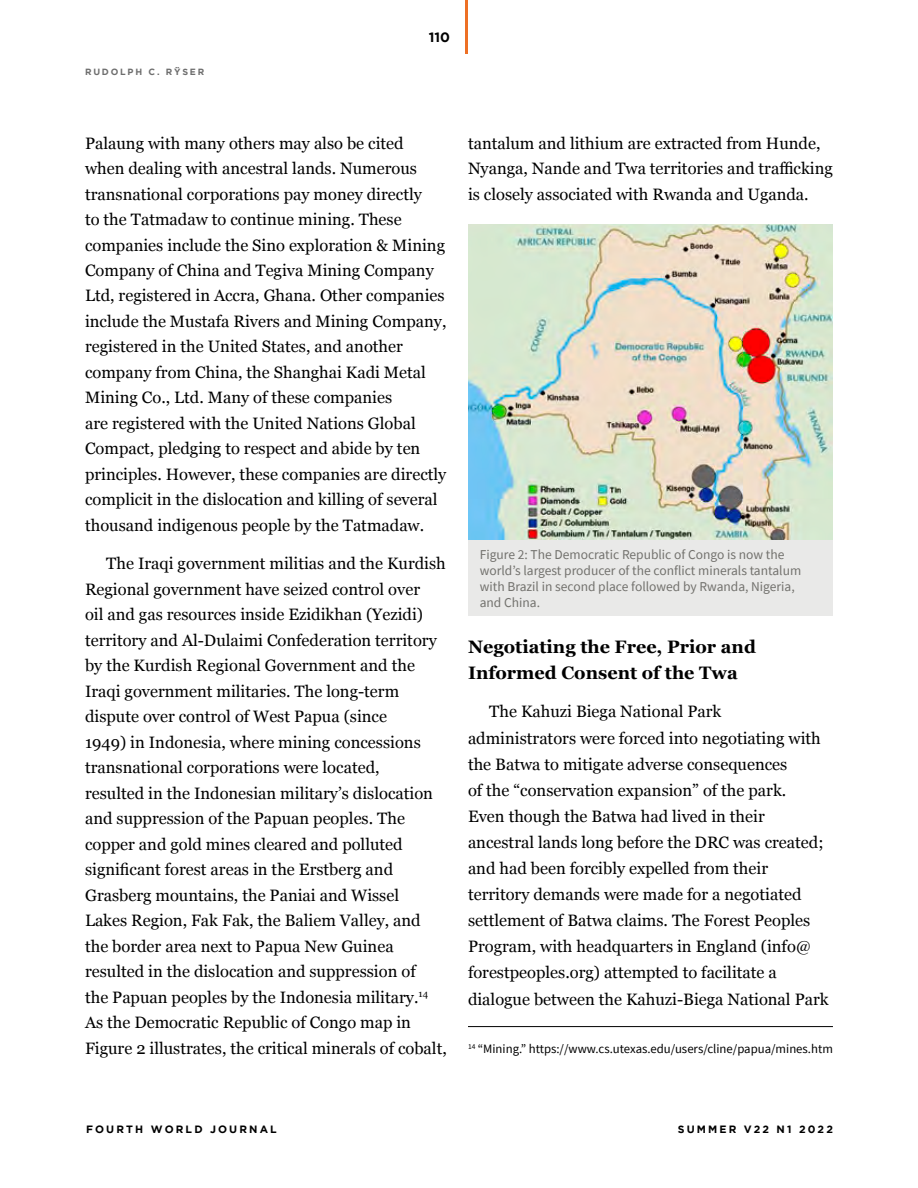
<style>
.page{position:relative;width:918px;height:1188px;background:#fff}
.page>*{position:absolute;margin:0;border:0;box-sizing:border-box;transform-origin:0 0}
.t1{font:700 18px/25.7px "Georgia";color:#000}
.t2{font:16.5px/25.5px "Georgia";color:#000}
.t3{font:13.5px/16.2px "Source Sans Pro";color:#72716d}
.t4{font:700 13.5px "Gotham";color:#000}
.t5{font:12.75px "Source Sans Pro";color:#000}
.t6{font:700 10.65px "Gotham";letter-spacing:.2em;color:#000}
.t7{font:700 9px "Gotham";letter-spacing:.2em;color:#6e6e6e}
</style>
<div class="page">
<img style="left:468px;top:224px;width:365px;height:316px">
<div style="left:468px;top:540px;width:365px;height:76px;background:#e9e9e8"></div>
<hr style="left:468px;top:1026px;width:365px;height:1px;background:#000">
<hr style="left:465px;top:0;width:3px;height:54px;background:#ed7025">
<p class="t7" style="left:85px;top:66px;width:121px">RUDOLPH C. RŸSER</p>
<p class="t4" style="left:429px;top:29px;width:23px">110</p>
<p class="t2" style="left:85px;top:129px;width:363px">Palaung with many others may also be cited when dealing with ancestral lands. Numerous transnational corporations pay money directly<br>to the Tatmadaw to continue mining. These companies include the Sino exploration &amp; Mining Company of China and Tegiva Mining Company Ltd, registered in Accra, Ghana. Other companies include the Mustafa Rivers and Mining Company, registered in the United States, and another company from China, the Shanghai Kadi Metal Mining Co., Ltd. Many of these companies<br>are registered with the United Nations Global Compact, pledging to respect and abide by ten principles. However, these companies are directly complicit in the dislocation and killing of several thousand indigenous people by the Tatmadaw.</p>
<p class="t2" style="left:85px;top:550px;width:363px;text-indent:21px">The Iraqi government militias and the Kurdish Regional government have seized control over<br>oil and gas resources inside Ezidikhan (Yezidi) territory and Al-Dulaimi Confederation territory by the Kurdish Regional Government and the Iraqi government militaries. The long-term dispute over control of West Papua (since<br>1949) in Indonesia, where mining concessions transnational corporations were located,<br>resulted in the Indonesian military’s dislocation and suppression of the Papuan peoples. The copper and gold mines cleared and polluted significant forest areas in the Erstberg and Grasberg mountains, the Paniai and Wissel<br>Lakes Region, Fak Fak, the Baliem Valley, and the border area next to Papua New Guinea resulted in the dislocation and suppression of<br>the Papuan peoples by the Indonesia military.<sup>14<br></sup>As the Democratic Republic of Congo map in Figure 2 illustrates, the critical minerals of cobalt,</p>
<p class="t3" style="left:480px;top:546px;width:323px">Figure 2: The Democratic Republic of Congo is now the world’s largest producer of the conflict minerals tantalum with Brazil in second place followed by Rwanda, Nigeria, and China.</p>
<p class="t2" style="left:468px;top:129px;width:366px">tantalum and lithium are extracted from Hunde,<br>Nyanga, Nande and Twa territories and trafficking is closely associated with Rwanda and Uganda.</p>
<p class="t1" style="left:468px;top:633px;width:289px">Negotiating the Free, Prior and<br>Informed Consent of the Twa</p>
<p class="t2" style="left:468px;top:698px;width:362px;line-height:26.1px;text-indent:21px">The Kahuzi Biega National Park administrators were forced into negotiating with the Batwa to mitigate adverse consequences<br>of the “conservation expansion” of the park.<br>Even though the Batwa had lived in their ancestral lands long before the DRC was created; and had been forcibly expelled from their territory demands were made for a negotiated settlement of Batwa claims. The Forest Peoples Program, with headquarters in England (info@ forestpeoples.org) attempted to facilitate a dialogue between the Kahuzi-Biega National Park</p>
<p class="t5" style="left:468px;top:1041px;width:366px"><sup>14</sup> “Mining.” https://www.cs.utexas.edu/users/cline/papua/mines.htm</p>
<p class="t6" style="left:86px;top:1123px;width:192px">FOURTH WORLD JOURNAL</p>
<p class="t6" style="left:678px;top:1123px;width:157px">SUMMER V22 N1 2022</p>
</div>
